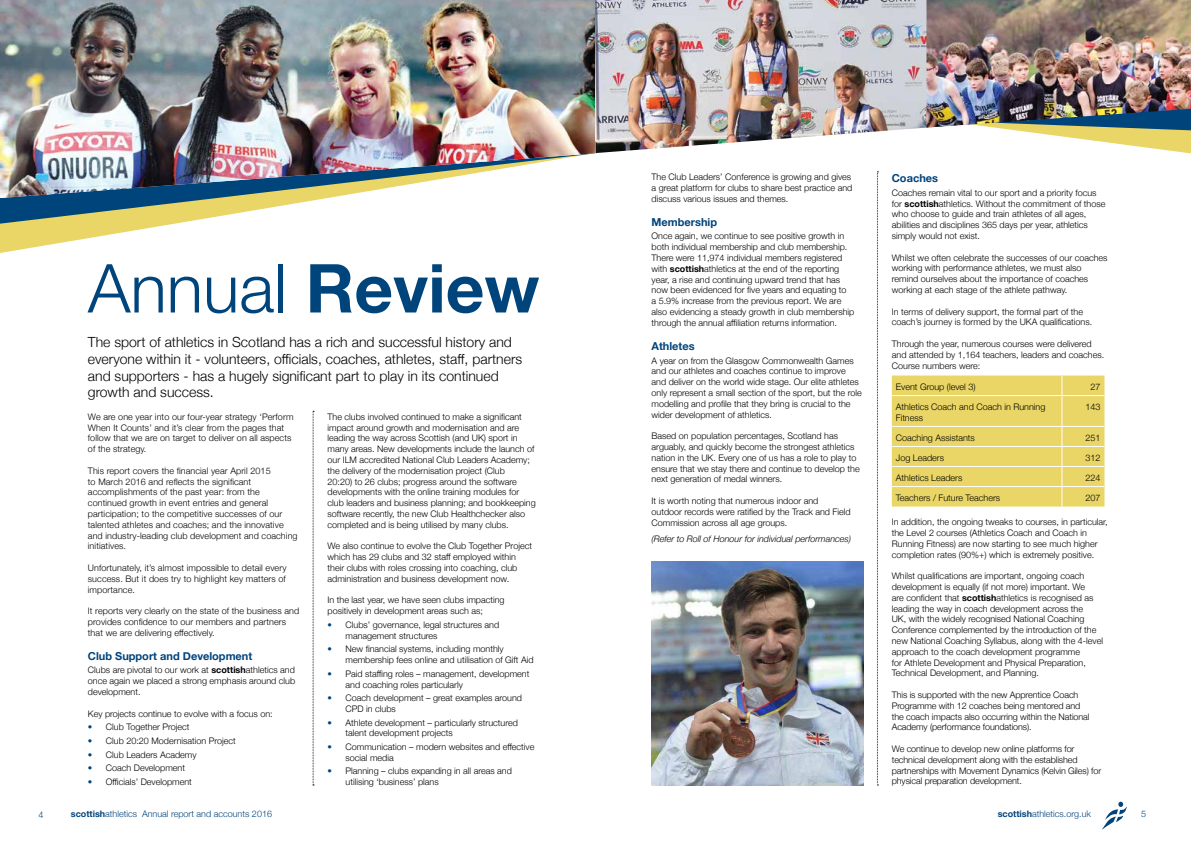
<style>
.page{position:relative;width:1191px;height:842px;background:#fff}
.page>*{position:absolute;margin:0;border:0;box-sizing:border-box;transform-origin:0 0}
.t1{font:300 67.5px "Helvetica Neue";color:#00447c}
.t2{font:300 14px/16.8px "Helvetica Neue";color:#000}
.t3{font:700 11px "Helvetica Neue";color:#00447c}
.t4{font:300 9px/10.8px "Helvetica Neue";color:#000}
.t5{font:300 9px "Helvetica Neue";color:#00447c}
.t6{font:italic 300 9px "Helvetica Neue";color:#000}
.s1{font-weight:700}
.s2{color:#00447c}
</style>
<div class="page">
<svg style="left:1102px;top:802px;width:25px;height:28px"></svg>
<svg style="left:1014px;top:130px;width:177px;height:23px"></svg>
<svg style="left:998px;top:128px;width:193px;height:2px"></svg>
<img style="left:595px;top:0;width:331px;height:153px">
<svg style="left:0;top:224px;width:172px;height:29px"></svg>
<svg style="left:0;top:153px;width:597px;height:71px"></svg>
<svg style="left:891px;top:375px;width:213px;height:132px"></svg>
<img style="left:651px;top:561px;width:212px;height:224px">
<img style="left:0;top:0;width:595px;height:198px">
<img style="left:926px;top:0;width:265px;height:128px">
<svg style="left:313px;top:411px;width:1px;height:375px"></svg>
<svg style="left:877px;top:172px;width:1px;height:614px"></svg>
<h1 class="t1" style="left:88px;top:234px;width:453px">Annual <span class="s1">Review</span></h1>
<p class="t2" style="left:88px;top:333px;width:436px">The sport of athletics in Scotland has a rich and successful history and everyone within it - volunteers, officials, coaches, athletes, staff, partners and supporters - has a hugely significant part to play in its continued growth and success.</p>
<p class="t4" style="left:88px;top:410px;width:207px">We are one year into our four-year strategy ‘Perform When It Counts’ and it’s clear from the pages that follow that we are on target to deliver on all aspects of the strategy.</p>
<p class="t4" style="left:88px;top:464px;width:211px">This report covers the financial year April 2015<br>to March 2016 and reflects the significant accomplishments of the past year: from the continued growth in event entries and general participation; to the competitive successes of our talented athletes and coaches; and the innovative and industry-leading club development and coaching initiatives.</p>
<p class="t4" style="left:88px;top:562px;width:200px;text-align:justify">Unfortunately, it’s almost impossible to detail every success. But it does try to highlight key matters of importance.</p>
<p class="t4" style="left:88px;top:605px;width:213px">It reports very clearly on the state of the business and provides confidence to our members and partners that we are delivering effectively.</p>
<p class="t3" style="left:88px;top:647px;width:166px">Club Support and Development</p>
<p class="t4" style="left:88px;top:664px;width:209px;text-align:justify">Clubs are pivotal to our work at <span class="s1">scottish</span>athletics and once again we placed a strong emphasis around club development.</p>
<p class="t4" style="left:88px;top:707px;width:186px">Key projects continue to evolve with a focus on:</p>
<p class="t4" style="left:88px;top:721px;width:103px"><span class="s2">•</span> Club Together Project</p>
<p class="t4" style="left:88px;top:735px;width:149px"><span class="s2">•</span> Club 20:20 Modernisation Project</p>
<p class="t4" style="left:88px;top:748px;width:110px"><span class="s2">•</span> Club Leaders Academy</p>
<p class="t4" style="left:88px;top:762px;width:99px"><span class="s2">•</span> Coach Development</p>
<p class="t4" style="left:88px;top:775px;width:106px"><span class="s2">•</span> Officials’ Development</p>
<p class="t4" style="left:327px;top:410px;width:210px">The clubs involved continued to make a significant impact around growth and modernisation and are leading the way across Scottish (and UK) sport in many areas. New developments include the launch of our ILM accredited National Club Leaders Academy; the delivery of the modernisation project (Club<br>20:20) to 26 clubs; progress around the software developments with the online training modules for club leaders and business planning; and bookkeeping software recently, the new Club Healthchecker also completed and is being utilised by many clubs.</p>
<p class="t4" style="left:327px;top:540px;width:206px">We also continue to evolve the Club Together Project which has 29 clubs and 32 staff employed within their clubs with roles crossing into coaching, club administration and business development now.</p>
<p class="t4" style="left:327px;top:594px;width:179px">In the last year, we have seen clubs impacting positively in development areas such as;</p>
<p class="t4" style="left:345px;top:618px;width:155px;text-indent:-18px"><span class="s2">•</span> Clubs’ governance, legal structures and management structures</p>
<p class="t4" style="left:345px;top:643px;width:190px;text-indent:-18px"><span class="s2">•</span> New financial systems, including monthly membership fees online and utilisation of Gift Aid</p>
<p class="t4" style="left:345px;top:667px;width:185px;text-indent:-18px"><span class="s2">•</span> Paid staffing roles – management, development and coaching roles particularly</p>
<p class="t4" style="left:345px;top:692px;width:178px;text-indent:-18px"><span class="s2">•</span> Coach development – great examples around<br>CPD in clubs</p>
<p class="t4" style="left:345px;top:716px;width:174px;text-indent:-18px"><span class="s2">•</span> Athlete development – particularly structured talent development projects</p>
<p class="t4" style="left:345px;top:741px;width:190px;text-indent:-18px"><span class="s2">•</span> Communication – modern websites and effective social media</p>
<p class="t4" style="left:345px;top:765px;width:168px;text-indent:-18px"><span class="s2">•</span> Planning – clubs expanding in all areas and utilising ‘business’ plans</p>
<p class="t4" style="left:651px;top:171px;width:202px">The Club Leaders’ Conference is growing and gives a great platform for clubs to share best practice and discuss various issues and themes.</p>
<p class="t3" style="left:651px;top:213px;width:67px">Membership</p>
<p class="t4" style="left:651px;top:230px;width:204px">Once again, we continue to see positive growth in both individual membership and club membership.<br>There were 11,974 individual members registered with <span class="s1">scottish</span>athletics at the end of the reporting year, a rise and continuing upward trend that has now been evidenced for five years and equating to<br>a 5.9% increase from the previous report. We are also evidencing a steady growth in club membership through the annual affiliation returns information.</p>
<p class="t3" style="left:651px;top:337px;width:45px">Athletes</p>
<p class="t4" style="left:651px;top:354px;width:212px">A year on from the Glasgow Commonwealth Games and our athletes and coaches continue to improve and deliver on the world wide stage. Our elite athletes only represent a small section of the sport, but the role modelling and profile that they bring is crucial to the wider development of athletics.</p>
<p class="t4" style="left:651px;top:430px;width:210px">Based on population percentages, Scotland has arguably, and quickly become the strongest athletics nation in the UK. Every one of us has a role to play to ensure that we stay there and continue to develop the next generation of medal winners.</p>
<p class="t4" style="left:651px;top:495px;width:201px">It is worth noting that numerous indoor and outdoor records were ratified by the Track and Field<br>Commission across all age groups.</p>
<p class="t6" style="left:651px;top:532px;width:201px">(Refer to Roll of Honour for individual performances)</p>
<p class="t3" style="left:891px;top:170px;width:48px">Coaches</p>
<p class="t4" style="left:891px;top:187px;width:215px">Coaches remain vital to our sport and a priority focus for <span class="s1">scottish</span>athletics. Without the commitment of those who choose to guide and train athletes of all ages, abilities and disciplines 365 days per year, athletics simply would not exist.</p>
<p class="t4" style="left:891px;top:251px;width:217px">Whilst we often celebrate the successes of our coaches working with performance athletes, we must also remind ourselves about the importance of coaches working at each stage of the athlete pathway.</p>
<p class="t4" style="left:891px;top:305px;width:202px">In terms of delivery support, the formal part of the coach’s journey is formed by the UKA qualifications.</p>
<p class="t4" style="left:891px;top:338px;width:214px">Through the year, numerous courses were delivered and attended by 1,164 teachers, leaders and coaches.<br>Course numbers were:</p>
<p class="t4" style="left:895px;top:381px;width:81px">Event Group (level 3)</p>
<p class="t4" style="left:1090px;top:381px;width:12px">27</p>
<p class="t4" style="left:895px;top:401px;width:151px">Athletics Coach and Coach in Running<br>Fitness</p>
<p class="t4" style="left:1085px;top:401px;width:17px">143</p>
<p class="t4" style="left:895px;top:431px;width:81px">Coaching Assistants</p>
<p class="t4" style="left:1085px;top:431px;width:17px">251</p>
<p class="t4" style="left:895px;top:452px;width:50px">Jog Leaders</p>
<p class="t4" style="left:1085px;top:452px;width:17px">312</p>
<p class="t4" style="left:895px;top:472px;width:68px">Athletics Leaders</p>
<p class="t4" style="left:1085px;top:472px;width:17px">224</p>
<p class="t4" style="left:895px;top:492px;width:106px">Teachers / Future Teachers</p>
<p class="t4" style="left:1085px;top:492px;width:17px">207</p>
<p class="t4" style="left:891px;top:516px;width:217px">In addition, the ongoing tweaks to courses, in particular, the Level 2 courses (Athletics Coach and Coach in Running Fitness) are now starting to see much higher completion rates (90%+) which is extremely positive.</p>
<p class="t4" style="left:891px;top:570px;width:213px">Whilst qualifications are important, ongoing coach development is equally (if not more) important. We<br>are confident that <span class="s1">scottish</span>athletics is recognised as leading the way in coach development across the<br>UK, with the widely recognised National Coaching Conference complemented by the introduction of the new National Coaching Syllabus, along with the 4-level approach to the coach development programme<br>for Athlete Development and Physical Preparation, Technical Development, and Planning.</p>
<p class="t4" style="left:891px;top:689px;width:199px">This is supported with the new Apprentice Coach Programme with 12 coaches being mentored and the coach impacts also occurring within the National Academy (performance foundations).</p>
<p class="t4" style="left:891px;top:743px;width:211px">We continue to develop new online platforms for technical development along with the established partnerships with Movement Dynamics (Kelvin Giles) for physical preparation development.</p>
<p class="t5" style="left:39px;top:807px;width:7px">4</p>
<p class="t5" style="left:71px;top:806px;width:203px"><span class="s1">scottish</span>athletics Annual report and accounts 2016</p>
<p class="t5" style="left:997px;top:807px;width:95px"><span class="s1">scottish</span>athletics.org.uk</p>
<p class="t5" style="left:1141px;top:807px;width:7px">5</p>
</div>
